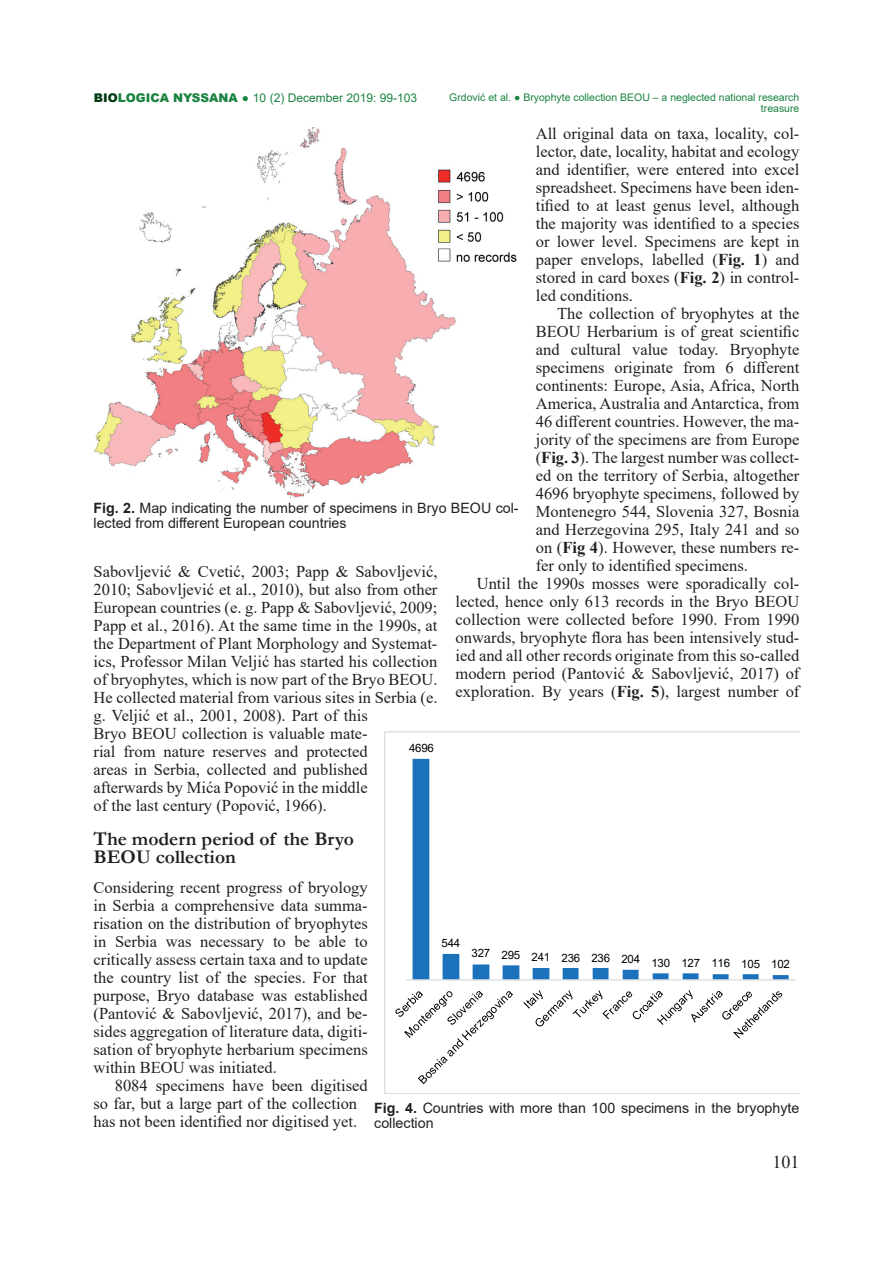
<style>
.page{position:relative;width:893px;height:1263px;background:#fff}
.page>*{position:absolute;margin:0;border:0;box-sizing:border-box;transform-origin:0 0}
.t1{font:700 19.5px/18px "Garamond";color:#231f20}
.t2{font:18px "Times New Roman";color:#231f20}
.t3{font:16.5px/18px "Times New Roman";color:#231f20;text-align:justify}
.t4{font:14.25px/15px "Arial";color:#231f20}
.t5{font:12px "Arial";color:#1a8340}
.t6{font:11.4px "Arial";letter-spacing:-.02em;color:#000}
.t7{font:10.5px/10.5px "Arial";color:#1a8340;text-align:right}
.s1{font-weight:900;color:#003c11}
.s2{font-weight:900}
.s3{font-weight:700}
</style>
<div class="page">
<svg style="left:385px;top:732px;width:414px;height:362px"></svg>
<img style="left:94px;top:128px;width:423px;height:370px">
<p class="t5" style="left:94px;top:90px;width:325px"><span class="s1">BIO</span><span class="s2">LOGICA NYSSANA ●</span> 10 (2) December 2019: 99-103</p>
<p class="t7" style="left:449px;top:92px;width:352px">Grdović et al. ● Bryophyte collection BEOU – a neglected national research treasure</p>
<p class="t3" style="left:536px;top:124px;width:265px">All original data on taxa, locality, col&shy;lector, date, locality, habitat and ecology and identifier, were entered into excel spreadsheet. Specimens have been iden&shy;tified to at least genus level, although the majority was identified to a species or lower level. Specimens are kept in paper envelops, labelled (<span class="s3">Fig. 1</span>) and stored in card boxes (<span class="s3">Fig. 2</span>) in control&shy;led conditions.</p>
<p class="t3" style="left:557px;top:304px;width:244px">The collection of bryophytes at the</p>
<p class="t3" style="left:536px;top:322px;width:265px">BEOU Herbarium is of great scientific</p>
<p class="t3" style="left:536px;top:340px;width:265px">and cultural value today. Bryophyte</p>
<p class="t3" style="left:536px;top:358px;width:265px">specimens originate from 6 different</p>
<p class="t3" style="left:536px;top:376px;width:265px">continents: Europe, Asia, Africa, North</p>
<p class="t3" style="left:536px;top:394px;width:265px">America, Australia and Antarctica, from</p>
<p class="t3" style="left:536px;top:412px;width:265px">46 different countries. However, the ma-</p>
<p class="t3" style="left:536px;top:430px;width:265px">jority of the specimens are from Europe</p>
<p class="t3" style="left:536px;top:448px;width:265px">(<span class="s3">Fig. 3</span>). The largest number was collect-</p>
<p class="t3" style="left:536px;top:466px;width:265px">ed on the territory of Serbia, altogether</p>
<p class="t3" style="left:536px;top:484px;width:265px">4696 bryophyte specimens, followed by</p>
<p class="t3" style="left:536px;top:502px;width:265px">Montenegro 544, Slovenia 327, Bosnia</p>
<p class="t3" style="left:536px;top:520px;width:265px">and Herzegovina 295, Italy 241 and so</p>
<p class="t3" style="left:536px;top:538px;width:265px">on (<span class="s3">Fig 4</span>). However, these numbers re-</p>
<p class="t3" style="left:536px;top:556px;width:214px">fer only to identified specimens.</p>
<p class="t3" style="left:477px;top:574px;width:324px">Until the 1990s mosses were sporadically col-</p>
<p class="t3" style="left:455px;top:592px;width:345px">lected, hence only 613 records in the Bryo BEOU</p>
<p class="t3" style="left:455px;top:610px;width:345px">collection were collected before 1990. From 1990</p>
<p class="t3" style="left:455px;top:628px;width:345px">onwards, bryophyte flora has been intensively stud-</p>
<p class="t3" style="left:455px;top:646px;width:345px">ied and all other records originate from this so-called</p>
<p class="t3" style="left:455px;top:664px;width:345px">modern period (Pantović &amp; Sabovljević, 2017) of</p>
<p class="t3" style="left:455px;top:682px;width:345px">exploration. By years (<span class="s3">Fig. 5</span>), largest number of</p>
<p class="t4" style="left:94px;top:501px;width:427px"><span class="s3">Fig. 2.</span> Map indicating the number of specimens in Bryo BEOU col&shy;lected from different European countries</p>
<p class="t3" style="left:94px;top:562px;width:345px;text-align:left">Sabovljević &amp; Cvetić, 2003; Papp &amp; Sabovljević, 2010; Sabovljević et al., 2010), but also from other European countries (e. g. Papp &amp; Sabovljević, 2009; Papp et al., 2016). At the same time in the 1990s, at the Department of Plant Morphology and Systemat&shy;ics, Professor Milan Veljić has started his collection of bryophytes, which is now part of the Bryo BEOU.<br>He collected material from various sites in Serbia (e. g. Veljić et al., 2001, 2008). Part of this<br>Bryo BEOU collection is valuable mate-<br>rial from nature reserves and protected<br>areas in Serbia, collected and published afterwards by Mića Popović in the middle<br>of the last century (Popović, 1966).</p>
<p class="t1" style="left:94px;top:829px;width:262px">The modern period of the Bryo<br>BEOU collection</p>
<p class="t3" style="left:94px;top:878px;width:276px">Considering recent progress of bryology in Serbia a comprehensive data summa&shy;risation on the distribution of bryophytes in Serbia was necessary to be able to critically assess certain taxa and to update the country list of the species. For that purpose, Bryo database was established (Pantović &amp; Sabovljević, 2017), and be&shy;sides aggregation of literature data, digiti&shy;sation of bryophyte herbarium specimens within BEOU was initiated.</p>
<p class="t3" style="left:94px;top:1076px;width:276px;text-align:left;text-indent:21px">8084 specimens have been digitised so far, but a large part of the collection has not been identified nor digitised yet.</p>
<p class="t6" style="left:409px;top:740px;width:26px">4696</p>
<p class="t6" style="left:442px;top:935px;width:20px">544</p>
<p class="t6" style="left:472px;top:951px;width:320px">327 295 241 236 236 204 130 127 116 105 102</p>
<p class="t4" style="left:374px;top:1100px;width:427px"><span class="s3">Fig. 4.</span> Countries with more than 100 specimens in the bryophyte collection</p>
<p class="t2" style="left:772px;top:1149px;width:28px">101</p>
</div>
